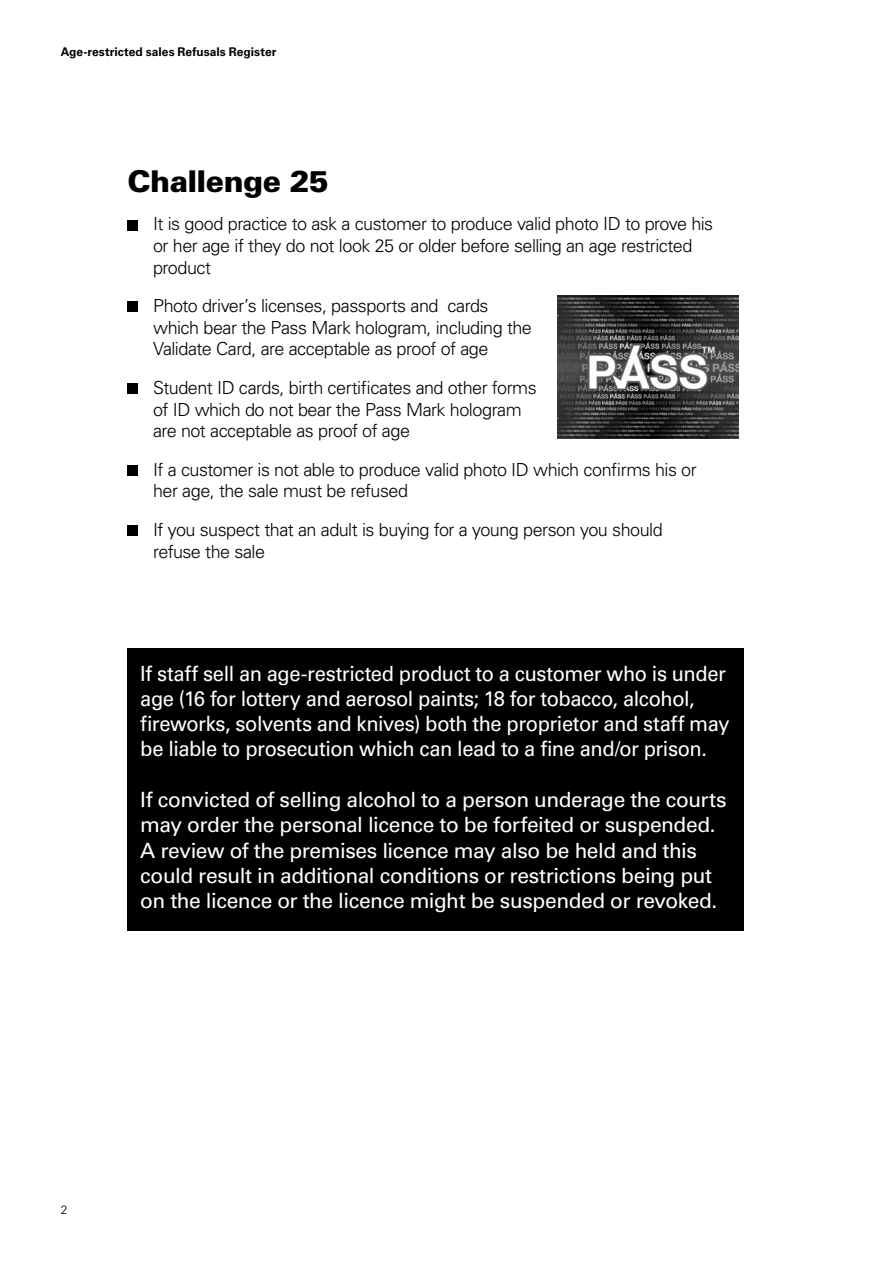
<style>
.page{position:relative;width:893px;height:1263px;background:#fff}
.page>*{position:absolute;margin:0;border:0;box-sizing:border-box;transform-origin:0 0}
.t1{font:900 30px "Univers LT Std";letter-spacing:-.02em;color:#000}
.t2{font:21px/25.2px "Univers LT Std";letter-spacing:-.025em;color:#fff}
.t3{font:21px/25.2px "Univers LT Std";letter-spacing:-.025em;color:#fff;scale:.96 1}
.t4{font:300 18px/21.6px "Univers LT Std";letter-spacing:-.03em;color:#000}
.t5{font:700 12px "Univers LT Std";letter-spacing:.005em;color:#000}
</style>
<div class="page">
<div style="left:128px;top:220px;width:10px;height:10px;background:#000"></div>
<div style="left:128px;top:302px;width:10px;height:10px;background:#000"></div>
<div style="left:128px;top:383px;width:10px;height:11px;background:#000"></div>
<div style="left:128px;top:465px;width:10px;height:11px;background:#000"></div>
<div style="left:128px;top:525px;width:10px;height:11px;background:#000"></div>
<img style="left:557px;top:296px;width:182px;height:142px">
<div style="left:128px;top:648px;width:616px;height:283px;background:#000"></div>
<p class="t5" style="left:61px;top:45px;width:217px">Age-restricted sales Refusals Register</p>
<h1 class="t1" style="left:128px;top:162px;width:203px">Challenge 25</h1>
<p class="t4" style="left:153px;top:213px;width:562px">It is good practice to ask a customer to produce valid photo ID to prove his or her age if they do not look 25 or older before selling an age restricted product</p>
<p class="t4" style="left:153px;top:295px;width:380px">Photo driver’s licenses, passports and cards which bear the Pass Mark hologram, including the<br>Validate Card, are acceptable as proof of age</p>
<p class="t4" style="left:153px;top:377px;width:385px">Student ID cards, birth certificates and other forms of ID which do not bear the Pass Mark hologram are not acceptable as proof of age</p>
<p class="t4" style="left:153px;top:459px;width:545px">If a customer is not able to produce valid photo ID which confirms his or her age, the sale must be refused</p>
<p class="t4" style="left:153px;top:519px;width:511px">If you suspect that an adult is buying for a young person you should refuse the sale</p>
<p class="t3" style="left:140px;top:661px;width:615px">If staff sell an age-restricted product to a customer who is under age (16 for lottery and aerosol paints; 18 for tobacco, alcohol, fireworks, solvents and knives) both the proprietor and staff may be liable to prosecution which can lead to a fine and/or prison.</p>
<p class="t2" style="left:140px;top:787px;width:588px">If convicted of selling alcohol to a person underage the courts may order the personal licence to be forfeited or suspended.<br>A review of the premises licence may also be held and this could result in additional conditions or restrictions being put on the licence or the licence might be suspended or revoked.</p>
</div>
